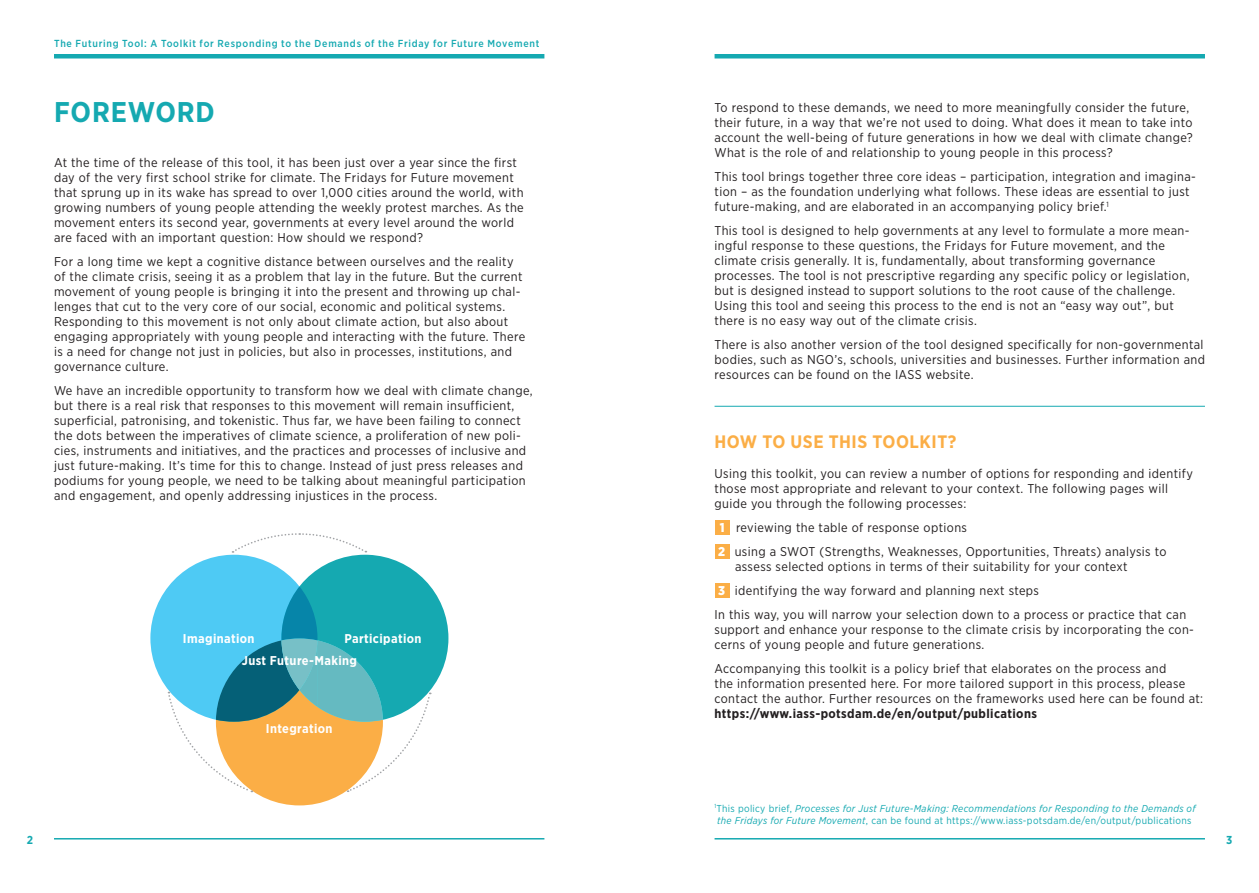
<style>
.page{position:relative;width:1259px;height:893px;background:#fff}
.page>*{position:absolute;margin:0;border:0;box-sizing:border-box;transform-origin:0 0}
.t1{font:700 28.5px "Gotham Narrow";letter-spacing:.03em;color:#15a9b1}
.t2{font:700 18px "Gotham Narrow";letter-spacing:.03em;color:#fbae46}
.t3{font:12.75px/15px "Gotham Narrow";letter-spacing:.03em;color:#231f20}
.t4{font:700 12.75px "Gotham Narrow";letter-spacing:.03em;color:#fff}
.t5{font:700 12.75px "Gotham Narrow";letter-spacing:.03em;color:#231f20}
.t6{font:700 11.55px "Gotham Narrow";color:#15a9b1}
.t7{font:500 10.2px "Gotham Narrow";letter-spacing:.07em;color:#15a9b1}
.t8{font:italic 10.05px/12px "Gotham Narrow";letter-spacing:.03em;color:#15a9b1}
.s1{font-weight:900;color:#fff}
.s2{font-style:normal}
</style>
<div class="page">
<div style="left:714px;top:544px;width:15px;height:15px;background:#fbae46"></div>
<div style="left:714px;top:520px;width:15px;height:15px;background:#fbae46"></div>
<div style="left:714px;top:583px;width:15px;height:15px;background:#fbae46"></div>
<hr style="left:714px;top:406px;width:491px;height:1px;background:#15a9b1">
<div style="left:216px;top:638px;width:167px;height:167px;background:#fbae46;border-radius:50%"></div>
<div style="left:54px;top:54px;width:490px;height:5px;background:#15a9b1"></div>
<div style="left:714px;top:54px;width:491px;height:5px;background:#15a9b1"></div>
<hr style="left:714px;top:838px;width:491px;height:1px;background:#15a9b1">
<hr style="left:54px;top:838px;width:490px;height:1px;background:#15a9b1">
<svg style="left:150px;top:533px;width:298px;height:260px"></svg>
<p class="t7" style="left:54px;top:37px;width:487px">The Futuring Tool: A Toolkit for Responding to the Demands of the Friday for Future Movement</p>
<h1 class="t1" style="left:54px;top:94px;width:162px">FOREWORD</h1>
<p class="t3" style="left:54px;top:155px;width:471px">At the time of the release of this tool, it has been just over a year since the first day of the very first school strike for climate. The Fridays for Future movement that sprung up in its wake has spread to over 1,000 cities around the world, with growing numbers of young people attending the weekly protest marches. As the movement enters its second year, governments at every level around the world are faced with an important question: How should we respond?</p>
<p class="t3" style="left:54px;top:254px;width:473px">For a long time we kept a cognitive distance between ourselves and the reality of the climate crisis, seeing it as a problem that lay in the future. But the current movement of young people is bringing it into the present and throwing up chal&shy;lenges that cut to the very core of our social, economic and political systems.<br>Responding to this movement is not only about climate action, but also about engaging appropriately with young people and interacting with the future. There is a need for change not just in policies, but also in processes, institutions, and governance culture.</p>
<p class="t3" style="left:54px;top:383px;width:480px">We have an incredible opportunity to transform how we deal with climate change, but there is a real risk that responses to this movement will remain insufficient, superficial, patronising, and tokenistic. Thus far, we have been failing to connect the dots between the imperatives of climate science, a proliferation of new poli&shy;cies, instruments and initiatives, and the practices and processes of inclusive and just future-making. It’s time for this to change. Instead of just press releases and podiums for young people, we need to be talking about meaningful participation and engagement, and openly addressing injustices in the process.</p>
<p class="t4" style="left:183px;top:630px;width:73px">Imagination</p>
<p class="t4" style="left:344px;top:630px;width:79px">Participation</p>
<p class="t4" style="left:242px;top:653px;width:117px">Just Future-Making</p>
<p class="t4" style="left:266px;top:720px;width:68px">Integration</p>
<p class="t3" style="left:714px;top:100px;width:480px">To respond to these demands, we need to more meaningfully consider the future, their future, in a way that we’re not used to doing. What does it mean to take into account the well-being of future generations in how we deal with climate change?<br>What is the role of and relationship to young people in this process?</p>
<p class="t3" style="left:714px;top:169px;width:483px">This tool brings together three core ideas – participation, integration and imagina&shy;tion – as the foundation underlying what follows. These ideas are essential to just future-making, and are elaborated in an accompanying policy brief.<sup>1</sup></p>
<p class="t3" style="left:714px;top:223px;width:476px">This tool is designed to help governments at any level to formulate a more mean&shy;ingful response to these questions, the Fridays for Future movement, and the climate crisis generally. It is, fundamentally, about transforming governance processes. The tool is not prescriptive regarding any specific policy or legislation, but is designed instead to support solutions to the root cause of the challenge.<br>Using this tool and seeing this process to the end is not an “easy way out”, but there is no easy way out of the climate crisis.</p>
<p class="t3" style="left:714px;top:337px;width:492px;text-align:justify">There is also another version of the tool designed specifically for non-governmental bodies, such as NGO’s, schools, universities and businesses. Further information and resources can be found on the IASS website.</p>
<h2 class="t2" style="left:714px;top:430px;width:243px">HOW TO USE THIS TOOLKIT?</h2>
<p class="t3" style="left:714px;top:466px;width:480px">Using this toolkit, you can review a number of options for responding and identify those most appropriate and relevant to your context. The following pages will guide you through the following processes:</p>
<p class="t3" style="left:718px;top:515px;width:450px;line-height:24px"><span class="s1">1</span> reviewing the table of response options<br><span class="s1">2</span> using a SWOT (Strengths, Weaknesses, Opportunities, Threats) analysis to</p>
<p class="t3" style="left:714px;top:554px;width:473px;line-height:24px;text-indent:20px">assess selected options in terms of their suitability for your context<br><span class="s1">3</span> identifying the way forward and planning next steps<br>In this way, you will narrow your selection down to a process or practice that can</p>
<p class="t3" style="left:714px;top:622px;width:481px">support and enhance your response to the climate crisis by incorporating the con&shy;cerns of young people and future generations.</p>
<p class="t3" style="left:714px;top:661px;width:490px">Accompanying this toolkit is a policy brief that elaborates on the process and<br>the information presented here. For more tailored support in this process, please contact the author. Further resources on the frameworks used here can be found at:</p>
<p class="t5" style="left:714px;top:706px;width:324px">https://www.iass-potsdam.de/en/output/publications</p>
<p class="t8" style="left:714px;top:802px;width:482px"><sup>1</sup><span class="s2">This policy brief,</span> Processes for Just Future-Making: Recommendations for Responding to the Demands of the Fridays for Future Movement<span class="s2">, can be found at https://www.iass-potsdam.de/en/output/publications</span></p>
<p class="t6" style="left:27px;top:832px;width:8px">2</p>
<p class="t6" style="left:1226px;top:832px;width:8px">3</p>
</div>
